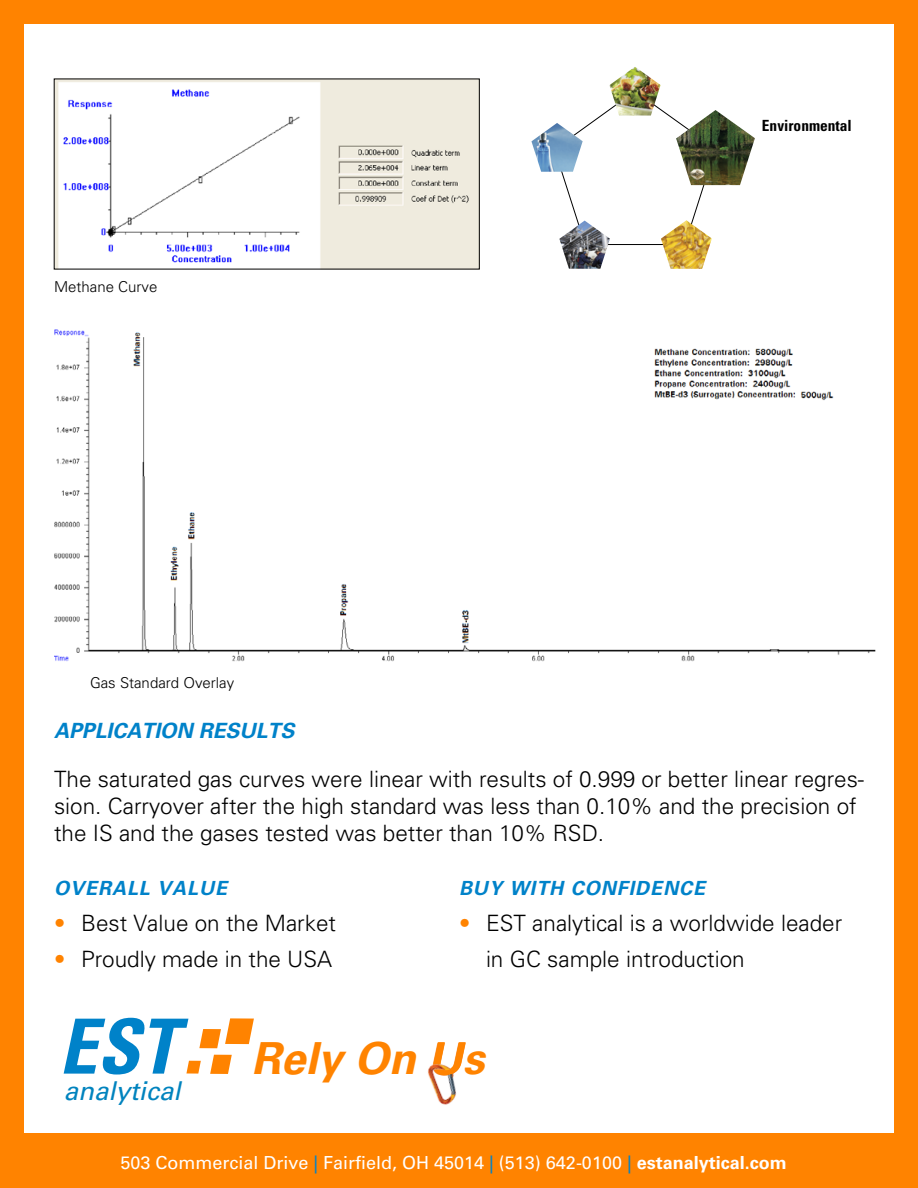
<style>
.page{position:relative;width:918px;height:1188px;background:#fff}
.page>*{position:absolute;margin:0;border:0;box-sizing:border-box;transform-origin:0 0}
.t1{font:italic 44.1px "A Univers Bold";color:#ff8300}
.t2{font:25.95px "A Univers Oblique";color:#0083be}
.t3{font:22.5px/27px "A Univers Light";color:#000}
.t4{font:italic 21px "A Univers Bold";color:#0082c9}
.t5{font:italic 19.5px "A Univers Bold";letter-spacing:.05em;color:#0082c9}
.t6{font:18px "A Univers";color:#fff}
.t7{font:700 15.45px "A Univers Condensed";color:#000}
.t8{font:15px "A Univers Light";color:#000}
.s1{color:#ff8300}
.s2{color:#0082c9}
.s3{font-family:"A Univers Bold"}
</style>
<div class="page">
<img style="left:56px;top:81px;width:422px;height:186px">
<img style="left:54px;top:329px;width:822px;height:332px">
<svg style="left:561px;top:109px;width:155px;height:136px"></svg>
<img style="left:531px;top:123px;width:52px;height:49px">
<img style="left:559px;top:221px;width:51px;height:48px">
<img style="left:609px;top:67px;width:52px;height:49px">
<img style="left:661px;top:220px;width:51px;height:49px">
<img style="left:676px;top:110px;width:79px;height:75px">
<img style="left:427px;top:1042px;width:39px;height:63px">
<svg style="left:433px;top:1043px;width:33px;height:32px"></svg>
<svg style="left:64px;top:1018px;width:190px;height:57px"></svg>
<div style="left:0;top:1134px;width:918px;height:54px;background:#ff8300"></div>
<div style="left:0;top:0;width:23px;height:1135px;background:#ff8300"></div>
<div style="left:894px;top:0;width:24px;height:1135px;background:#ff8300"></div>
<div style="left:0;top:0;width:918px;height:23px;background:#ff8300"></div>
<p class="t8" style="left:54px;top:277px;width:105px">Methane Curve</p>
<p class="t8" style="left:90px;top:674px;width:146px">Gas Standard Overlay</p>
<p class="t7" style="left:762px;top:116px;width:91px">Environmental</p>
<p class="t4" style="left:54px;top:719px;width:242px">APPLICATION RESULTS</p>
<p class="t3" style="left:54px;top:766px;width:812px">The saturated gas curves were linear with results of 0.999 or better linear regres&shy;sion. Carryover after the high standard was less than 0.10% and the precision of the IS and the gases tested was better than 10% RSD.</p>
<p class="t5" style="left:54px;top:877px;width:175px">OVERALL VALUE</p>
<p class="t3" style="left:54px;top:909px;width:284px"><span class="s1">•</span> Best Value on the Market</p>
<p class="t3" style="left:54px;top:945px;width:280px"><span class="s1">•</span> Proudly made in the USA</p>
<p class="t5" style="left:459px;top:877px;width:248px">BUY WITH CONFIDENCE</p>
<p class="t3" style="left:486px;top:905px;width:358px;line-height:36px;text-indent:-27px"><span class="s1">•</span> EST analytical is a worldwide leader in GC sample introduction</p>
<p class="t2" style="left:64px;top:1076px;width:119px">analytical</p>
<h1 class="t1" style="left:251px;top:1033px;width:234px">Rely On Us</h1>
<p class="t6" style="left:120px;top:1151px;width:668px">503 Commercial Drive <span class="s2">|</span> Fairfield, OH 45014 <span class="s2">|</span> (513) 642-0100 <span class="s2">|</span> <span class="s3">estanalytical.com</span></p>
</div>
